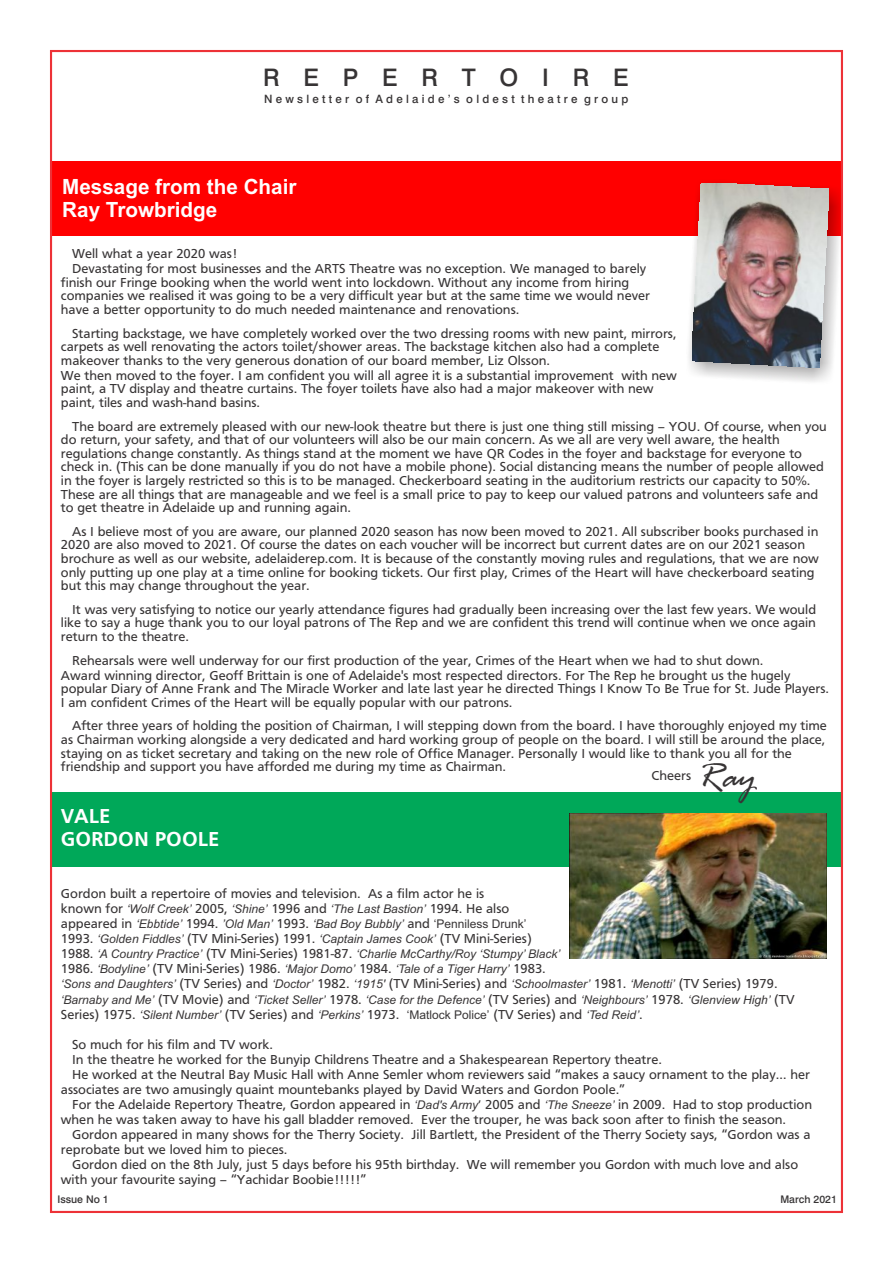
<style>
.page{position:relative;width:893px;height:1263px;background:#fff}
.page>*{position:absolute;margin:0;border:0;box-sizing:border-box;transform-origin:0 0}
.t1{font:italic 38.25px "Rage";color:#373435}
.t2{font:500 24.15px "Swiss 721 BT";letter-spacing:.98em;color:#373435}
.t3{font:700 21px/23.4px "Arial";color:#fefefe}
.t4{font:700 21px/22.8px "Frutiger";color:#fff}
.t5{font:13.5px/13.6px "Frutiger";color:#373435}
.t6{font:italic 12px/15px "Arial";color:#373435}
.t7{font:500 11.55px "Swiss 721 BT";letter-spacing:.285em;color:#373435}
.t8{font:500 10.5px "Swiss 721 BT";color:#373435}
.s1{font-family:"Frutiger";font-style:normal;font-size:13.5px}
.s2{font-style:normal}
.s3{font-family:"Arial";font-style:italic;font-size:12px}
.s4{font-family:"Arial";font-size:12px}
.s5{font-size:12px}
</style>
<div class="page">
<div style="left:51px;top:792px;width:791px;height:75px;background:#00a859"></div>
<div style="left:51px;top:161px;width:791px;height:75px;background:#f00"></div>
<img style="left:689px;top:179px;width:154px;height:206px">
<img style="left:692px;top:183px;width:137px;height:185px">
<img style="left:569px;top:814px;width:257px;height:144px">
<h2 class="t2" style="left:263px;top:68px;width:367px">REPERTOIRE</h2>
<p class="t7" style="left:264px;top:94px;width:366px">Newsletter of Adelaide’s oldest theatre group</p>
<h3 class="t3" style="left:62px;top:177px;width:236px">Message from the Chair<br>Ray Trowbridge</h3>
<p class="t5" style="left:72px;top:247px;width:575px;line-height:15px">Well what a year 2020 was!<br>Devastating for most businesses and the ARTS Theatre was no exception. We managed to barely</p>
<p class="t5" style="left:61px;top:276px;width:590px">finish our Fringe booking when the world went into lockdown. Without any income from hiring companies we realised it was going to be a very difficult year but at the same time we would never have a better opportunity to do much needed maintenance and renovations.</p>
<p class="t5" style="left:61px;top:327px;width:617px;text-indent:11px">Starting backstage, we have completely worked over the two dressing rooms with new paint, mirrors, carpets as well renovating the actors toilet/shower areas. The backstage kitchen also had a complete makeover thanks to the very generous donation of our board member, Liz Olsson.</p>
<p class="t5" style="left:61px;top:369px;width:618px">We then moved to the foyer. I am confident you will all agree it is a substantial improvement with new paint, a TV display and theatre curtains. The foyer toilets have also had a major makeover with new paint, tiles and wash-hand basins.</p>
<p class="t5" style="left:61px;top:420px;width:767px;text-indent:11px">The board are extremely pleased with our new-look theatre but there is just one thing still missing – YOU. Of course, when you do return, your safety, and that of our volunteers will also be our main concern. As we all are very well aware, the health regulations change constantly. As things stand at the moment we have QR Codes in the foyer and backstage for everyone to check in. (This can be done manually if you do not have a mobile phone). Social distancing means the number of people allowed in the foyer is largely restricted so this is to be managed. Checkerboard seating in the auditorium restricts our capacity to 50%.<br>These are all things that are manageable and we feel is a small price to pay to keep our valued patrons and volunteers safe and to get theatre in Adelaide up and running again.</p>
<p class="t5" style="left:61px;top:525px;width:759px;text-indent:11px">As I believe most of you are aware, our planned 2020 season has now been moved to 2021. All subscriber books purchased in 2020 are also moved to 2021. Of course the dates on each voucher will be incorrect but current dates are on our 2021 season brochure as well as our website, adelaiderep.com. It is because of the constantly moving rules and regulations, that we are now only putting up one play at a time online for booking tickets. Our first play, Crimes of the Heart will have checkerboard seating but this may change throughout the year.</p>
<p class="t5" style="left:61px;top:603px;width:757px;text-align:justify;text-indent:11px">It was very satisfying to notice our yearly attendance figures had gradually been increasing over the last few years. We would like to say a huge thank you to our loyal patrons of The Rep and we are confident this trend will continue when we once again return to the theatre.</p>
<p class="t5" style="left:61px;top:654px;width:731px;line-height:15px;text-indent:11px">Rehearsals were well underway for our first production of the year, Crimes of the Heart when we had to shut down.<br>Award winning director, Geoff Brittain is one of Adelaide's most respected directors. For The Rep he brought us the hugely</p>
<p class="t5" style="left:61px;top:683px;width:770px">popular Diary of Anne Frank and The Miracle Worker and late last year he directed Things I Know To Be True for St. Jude Players.<br>I am confident Crimes of the Heart will be equally popular with our patrons.</p>
<p class="t5" style="left:61px;top:720px;width:767px;text-indent:11px">After three years of holding the position of Chairman, I will stepping down from the board. I have thoroughly enjoyed my time as Chairman working alongside a very dedicated and hard working group of people on the board. I will still be around the place, staying on as ticket secretary and taking on the new role of Office Manager. Personally I would like to thank you all for the friendship and support you have afforded me during my time as Chairman.</p>
<h1 class="t1" style="left:697px;top:764px;width:61px">Ray</h1>
<p class="t5" style="left:652px;top:770px;width:41px">Cheers</p>
<h3 class="t4" style="left:61px;top:806px;width:160px">VALE<br>GORDON POOLE</h3>
<p class="t5" style="left:61px;top:888px;width:425px">Gordon built a repertoire of movies and television. As a film actor he is</p>
<p class="t6" style="left:61px;top:902px;width:467px"><span class="s1">known for</span> ‘Wolf Creek’ <span class="s1">2005,</span> ‘Shine’ <span class="s1">1996 and</span> ‘The Last Bastion’ <span class="s1">1994. He also appeared in</span> ‘Ebbtide’ <span class="s1">1994.</span> ’Old Man’ <span class="s1">1993.</span> ‘Bad Boy Bubbly’ <span class="s1">and</span> <span class="s2">‘Penniless Drunk’</span></p>
<p class="t5" style="left:61px;top:933px;width:472px">1993. <span class="s3">‘Golden Fiddles’</span> (TV Mini-Series) 1991. <span class="s3">‘Captain James Cook’</span> (TV Mini-Series)</p>
<p class="t6" style="left:61px;top:948px;width:501px"><span class="s1">1988.</span> ‘A Country Practice’ <span class="s1">(TV Mini-Series) 1981-87.</span> ‘Charlie McCarthy/Roy ‘Stumpy’ Black’<br><span class="s1">1986.</span> ‘Bodyline’ <span class="s1">(TV Mini-Series) 1986.</span> ‘Major Domo’ <span class="s1">1984.</span> ‘Tale of a Tiger Harry’ <span class="s1">1983.</span></p>
<p class="t5" style="left:61px;top:978px;width:718px"><span class="s3">‘Sons and Daughters’</span> (TV Series) and <span class="s3">‘Doctor’</span> 1982. <span class="s3">‘1915'</span> (TV Mini-Series) and <span class="s3">‘Schoolmaster’</span> 1981. <span class="s3">‘Menotti’</span> (TV Series) 1979.</p>
<p class="t6" style="left:61px;top:993px;width:735px">‘Barnaby and Me’ <span class="s1">(TV Movie) and</span> ‘Ticket Seller’ <span class="s1">1978.</span> ‘Case for the Defence’ <span class="s1">(TV Series) and</span> ‘Neighbours’ <span class="s1">1978.</span> ‘Glenview High’ <span class="s1">(TV</span></p>
<p class="t5" style="left:61px;top:1008px;width:583px">Series) 1975. <span class="s3">‘Silent Number’</span> (TV Series) and <span class="s3">‘Perkins’</span> 1973. <span class="s4">‘Matlock Police’</span> (TV Series) and <span class="s3">‘Ted Reid’</span>.</p>
<p class="t5" style="left:72px;top:1038px;width:202px">So much for his film and TV work.</p>
<p class="t5" style="left:72px;top:1053px;width:591px">In the theatre he worked for the Bunyip Childrens Theatre and a Shakespearean Repertory theatre.</p>
<p class="t5" style="left:72px;top:1068px;width:739px">He worked at the Neutral Bay Music Hall with Anne Semler whom reviewers said “makes a saucy ornament to the play… her</p>
<p class="t5" style="left:61px;top:1083px;width:566px">associates are two amusingly quaint mountebanks played by David Waters and Gordon Poole.”</p>
<p class="t5" style="left:72px;top:1098px;width:741px">For the Adelaide Repertory Theatre, Gordon appeared in <span class="s3">‘Dad's Army</span><span class="s5">’</span> 2005 and <span class="s3">‘The Sneeze’</span> in 2009. Had to stop production</p>
<p class="t5" style="left:61px;top:1113px;width:727px">when he was taken away to have his gall bladder removed. Ever the trouper, he was back soon after to finish the season.</p>
<p class="t5" style="left:72px;top:1129px;width:740px">Gordon appeared in many shows for the Therry Society. Jill Bartlett, the President of the Therry Society says, “Gordon was a</p>
<p class="t5" style="left:61px;top:1144px;width:228px">reprobate but we loved him to pieces.</p>
<p class="t5" style="left:72px;top:1159px;width:727px">Gordon died on the 8th July, just 5 days before his 95th birthday. We will remember you Gordon with much love and also</p>
<p class="t5" style="left:61px;top:1174px;width:307px">with your favourite saying – “Yachidar Boobie!!!!!”</p>
<p class="t8" style="left:780px;top:1195px;width:58px">March 2021</p>
<p class="t8" style="left:57px;top:1195px;width:53px">Issue No 1</p>
</div>
